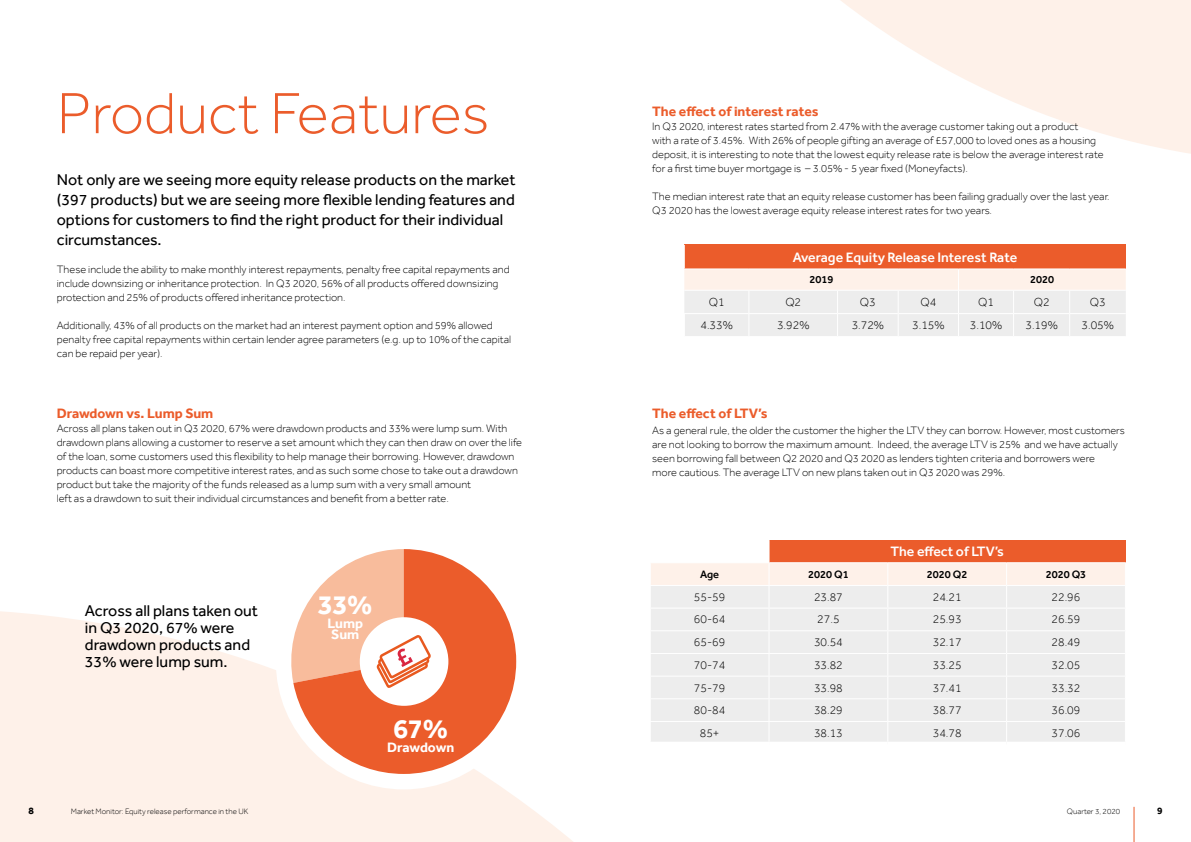
<style>
.page{position:relative;width:1191px;height:842px;background:#fff}
.page>*{position:absolute;margin:0;border:0;box-sizing:border-box;transform-origin:0 0}
.t1{font:300 60px "Effra";color:#eb5c2b}
.t2{font:700 28px "Effra";color:#fff}
.t3{font:16px/20px "Effra";color:#000}
.t4{font:700 14px "Effra";color:#eb5c2b}
.t5{font:500 14px "Effra";color:#fff}
.t6{font:700 14px/11px "Effra";color:#fff}
.t7{font:300 12px "Effra";color:#000}
.t8{font:300 11px/14px "Effra";color:#000}
.t9{font:500 11px "Effra";color:#000}
.t10{font:700 10px "Effra";color:#000}
.t11{font:300 8px "Effra";color:#000}
</style>
<div class="page">
<hr style="left:1133px;top:807px;width:1px;height:35px;background:#eb5c2b">
<svg style="left:0;top:611px;width:573px;height:231px;fill:#fef1e9"></svg>
<svg style="left:840px;top:0;width:351px;height:154px;fill:#fef1e9"></svg>
<div style="left:276px;top:534px;width:255px;height:255px;background:#fff;border-radius:50%"></div>
<svg style="left:293px;top:552px;width:223px;height:222px;fill:#eb5c2b"></svg>
<div style="left:360px;top:617px;width:88px;height:89px;background:#fff;border-radius:50%"></div>
<svg style="left:281px;top:549px;width:150px;height:140px"></svg>
<svg style="left:651px;top:540px;width:475px;height:202px;background:#efe2dd"></svg>
<hr style="left:650px;top:721px;width:119px;height:1px;background:#fff">
<hr style="left:769px;top:721px;width:118px;height:1px;background:#fff">
<hr style="left:887px;top:721px;width:119px;height:1px;background:#fff">
<hr style="left:1006px;top:721px;width:119px;height:1px;background:#fff">
<svg style="left:684px;top:245px;width:441px;height:91px;background:#f0c9ba"></svg>
<h1 class="t1" style="left:57px;top:77px;width:434px">Product Features</h1>
<h3 class="t3" style="left:57px;top:169px;width:460px">Not only are we seeing more equity release products on the market (397 products) but we are seeing more flexible lending features and options for customers to find the right product for their individual circumstances.</h3>
<p class="t8" style="left:57px;top:263px;width:454px">These include the ability to make monthly interest repayments, penalty free capital repayments and include downsizing or inheritance protection. In Q3 2020, 56% of all products offered downsizing protection and 25% of products offered inheritance protection.</p>
<p class="t8" style="left:57px;top:319px;width:456px">Additionally, 43% of all products on the market had an interest payment option and 59% allowed penalty free capital repayments within certain lender agree parameters (e.g. up to 10% of the capital can be repaid per year).</p>
<p class="t4" style="left:57px;top:405px;width:158px">Drawdown vs. Lump Sum</p>
<p class="t8" style="left:57px;top:421px;width:467px">Across all plans taken out in Q3 2020, 67% were drawdown products and 33% were lump sum. With drawdown plans allowing a customer to reserve a set amount which they can then draw on over the life of the loan, some customers used this flexibility to help manage their borrowing. However, drawdown products can boast more competitive interest rates, and as such some chose to take out a drawdown product but take the majority of the funds released as a lump sum with a very small amount<br>left as a drawdown to suit their individual circumstances and benefit from a better rate.</p>
<h3 class="t3" style="left:85px;top:602px;width:175px;line-height:17px">Across all plans taken out in Q3 2020, 67% were drawdown products and<br>33% were lump sum.</h3>
<h2 class="t2" style="left:318px;top:588px;width:56px">33%</h2>
<p class="t6" style="left:327px;top:618px;width:37px">Lump<br>Sum</p>
<h2 class="t2" style="left:393px;top:712px;width:57px">67%</h2>
<p class="t6" style="left:387px;top:742px;width:69px">Drawdown</p>
<p class="t4" style="left:652px;top:103px;width:168px">The effect of interest rates</p>
<p class="t8" style="left:652px;top:119px;width:453px">In Q3 2020, interest rates started from 2.47% with the average customer taking out a product<br>with a rate of 3.45%. With 26% of people gifting an average of £57,000 to loved ones as a housing deposit, it is interesting to note that the lowest equity release rate is below the average interest rate for a first time buyer mortgage is – 3.05% - 5 year fixed (Moneyfacts).</p>
<p class="t8" style="left:652px;top:189px;width:459px">The median interest rate that an equity release customer has been failing gradually over the last year.<br>Q3 2020 has the lowest average equity release interest rates for two years.</p>
<p class="t5" style="left:793px;top:249px;width:226px">Average Equity Release Interest Rate</p>
<p class="t9" style="left:809px;top:273px;width:25px">2019</p>
<p class="t9" style="left:1030px;top:273px;width:25px">2020</p>
<p class="t7" style="left:708px;top:295px;width:17px">Q1</p>
<p class="t7" style="left:785px;top:295px;width:17px">Q2</p>
<p class="t7" style="left:860px;top:295px;width:17px">Q3</p>
<p class="t7" style="left:920px;top:295px;width:17px">Q4</p>
<p class="t7" style="left:978px;top:295px;width:17px">Q1</p>
<p class="t7" style="left:1033px;top:295px;width:17px">Q2</p>
<p class="t7" style="left:1089px;top:295px;width:17px">Q3</p>
<p class="t7" style="left:700px;top:318px;width:34px">4.33%</p>
<p class="t7" style="left:777px;top:318px;width:34px">3.92%</p>
<p class="t7" style="left:851px;top:318px;width:34px">3.72%</p>
<p class="t7" style="left:912px;top:318px;width:34px">3.15%</p>
<p class="t7" style="left:970px;top:318px;width:34px">3.10%</p>
<p class="t7" style="left:1025px;top:318px;width:34px">3.19%</p>
<p class="t7" style="left:1081px;top:318px;width:34px">3.05%</p>
<p class="t4" style="left:652px;top:405px;width:117px">The effect of LTV’s</p>
<p class="t8" style="left:652px;top:424px;width:474px">As a general rule, the older the customer the higher the LTV they can borrow. However, most customers are not looking to borrow the maximum amount. Indeed, the average LTV is 25% and we have actually seen borrowing fall between Q2 2020 and Q3 2020 as lenders tighten criteria and borrowers were<br>more cautious. The average LTV on new plans taken out in Q3 2020 was 29%.</p>
<p class="t5" style="left:890px;top:543px;width:115px">The effect of LTV’s</p>
<p class="t9" style="left:700px;top:567px;width:20px">Age</p>
<p class="t9" style="left:808px;top:567px;width:42px">2020 Q1</p>
<p class="t9" style="left:927px;top:567px;width:42px">2020 Q2</p>
<p class="t9" style="left:1045px;top:567px;width:42px">2020 Q3</p>
<p class="t7" style="left:694px;top:590px;width:33px">55-59</p>
<p class="t7" style="left:814px;top:590px;width:30px">23.87</p>
<p class="t7" style="left:932px;top:590px;width:30px">24.21</p>
<p class="t7" style="left:1051px;top:590px;width:30px">22.96</p>
<p class="t7" style="left:694px;top:612px;width:33px">60-64</p>
<p class="t7" style="left:817px;top:612px;width:24px">27.5</p>
<p class="t7" style="left:932px;top:612px;width:30px">25.93</p>
<p class="t7" style="left:1051px;top:612px;width:30px">26.59</p>
<p class="t7" style="left:694px;top:635px;width:33px">65-69</p>
<p class="t7" style="left:814px;top:635px;width:30px">30.54</p>
<p class="t7" style="left:932px;top:635px;width:30px">32.17</p>
<p class="t7" style="left:1051px;top:635px;width:30px">28.49</p>
<p class="t7" style="left:694px;top:658px;width:33px">70-74</p>
<p class="t7" style="left:814px;top:658px;width:30px">33.82</p>
<p class="t7" style="left:932px;top:658px;width:30px">33.25</p>
<p class="t7" style="left:1051px;top:658px;width:30px">32.05</p>
<p class="t7" style="left:694px;top:680px;width:33px">75-79</p>
<p class="t7" style="left:814px;top:680px;width:30px">33.98</p>
<p class="t7" style="left:932px;top:680px;width:30px">37.41</p>
<p class="t7" style="left:1051px;top:680px;width:30px">33.32</p>
<p class="t7" style="left:694px;top:703px;width:33px">80-84</p>
<p class="t7" style="left:814px;top:703px;width:30px">38.29</p>
<p class="t7" style="left:932px;top:703px;width:30px">38.77</p>
<p class="t7" style="left:1051px;top:703px;width:30px">36.09</p>
<p class="t7" style="left:700px;top:726px;width:21px">85+</p>
<p class="t7" style="left:814px;top:726px;width:30px">38.13</p>
<p class="t7" style="left:932px;top:726px;width:30px">34.78</p>
<p class="t7" style="left:1051px;top:726px;width:30px">37.06</p>
<p class="t10" style="left:28px;top:804px;width:7px">8</p>
<p class="t11" style="left:71px;top:806px;width:179px">Market Monitor: Equity release performance in the UK</p>
<p class="t11" style="left:1067px;top:806px;width:55px">Quarter 3, 2020</p>
<p class="t10" style="left:1157px;top:804px;width:7px">9</p>
</div>
